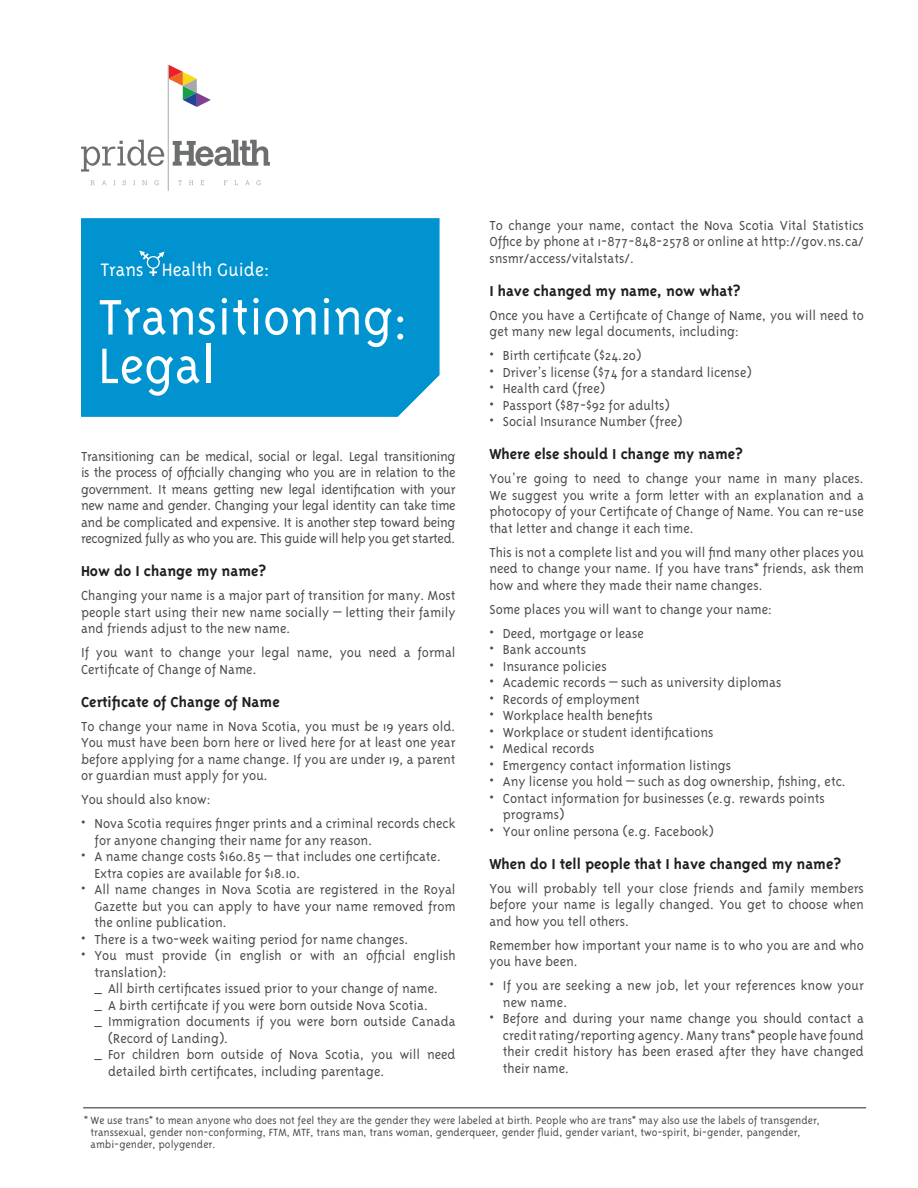
<style>
.page{position:relative;width:918px;height:1188px;background:#fff}
.page>*{position:absolute;margin:0;border:0;box-sizing:border-box;transform-origin:0 0}
.t1{font:57.3px "Triplex";color:#fff}
.t2{font:20.7px "Triplex";color:#fff}
.t3{font:700 16.5px "Triplex";color:#231f20}
.t4{font:300 15px/16.5px "Triplex";color:#4b4c4d;text-align:justify}
.t5{font:300 12px/12px "Triplex";color:#4b4c4d}
</style>
<div class="page">
<div style="left:81px;top:218px;width:359px;height:199px;background:#0093d0"></div>
<div style="left:137px;top:248px;width:40px;height:40px;background:#0093d0"></div>
<svg style="left:139px;top:251px;width:25px;height:25px"></svg>
<svg style="left:91px;top:180px;width:4px;height:5px"></svg>
<svg style="left:102px;top:180px;width:4px;height:5px"></svg>
<svg style="left:123px;top:180px;width:3px;height:5px"></svg>
<svg style="left:142px;top:180px;width:5px;height:5px"></svg>
<svg style="left:154px;top:180px;width:4px;height:5px"></svg>
<svg style="left:178px;top:180px;width:4px;height:5px"></svg>
<svg style="left:189px;top:180px;width:4px;height:5px"></svg>
<svg style="left:200px;top:180px;width:4px;height:5px"></svg>
<svg style="left:245px;top:180px;width:5px;height:5px"></svg>
<svg style="left:256px;top:180px;width:4px;height:5px"></svg>
<svg style="left:169px;top:65px;width:42px;height:42px"></svg>
<hr style="left:168px;top:65px;width:1px;height:126px;background:#a6a8aa">
<svg style="left:81px;top:140px;width:83px;height:32px"></svg>
<svg style="left:173px;top:140px;width:97px;height:26px"></svg>
<hr style="left:83px;top:1107px;width:783px;height:1px;background:#6c6d70">
<p class="t2" style="left:100px;top:258px;width:171px">Trans Health Guide:</p>
<p class="t1" style="left:98px;top:285px;width:313px">Transitioning:</p>
<p class="t1" style="left:98px;top:334px;width:118px">Legal</p>
<p class="t4" style="left:81px;top:448px;width:376px">Transitioning can be medical, social or legal. Legal transitioning is the process of officially changing who you are in relation to the government. It means getting new legal identification with your new name and gender. Changing your legal identity can take time and be complicated and expensive. It is another step toward being recognized fully as who you are. This guide will help you get started.</p>
<p class="t3" style="left:81px;top:562px;width:187px">How do I change my name?</p>
<p class="t4" style="left:81px;top:587px;width:376px">Changing your name is a major part of transition for many. Most people start using their new name socially – letting their family and friends adjust to the new name.</p>
<p class="t4" style="left:81px;top:644px;width:376px">If you want to change your legal name, you need a formal<br>Certificate of Change of Name.</p>
<p class="t3" style="left:81px;top:692px;width:200px">Certificate of Change of Name</p>
<p class="t4" style="left:81px;top:718px;width:376px">To change your name in Nova Scotia, you must be 19 years old.<br>You must have been born here or lived here for at least one year before applying for a name change. If you are under 19, a parent or guardian must apply for you.</p>
<p class="t4" style="left:81px;top:791px;width:131px">You should also know:</p>
<p class="t4" style="left:94px;top:815px;width:363px;text-indent:-14px">• Nova Scotia requires finger prints and a criminal records check for anyone changing their name for any reason.</p>
<p class="t4" style="left:81px;top:848px;width:362px">• A name change costs $160.85 – that includes one certificate.</p>
<p class="t4" style="left:94px;top:865px;width:208px">Extra copies are available for $18.10.</p>
<p class="t4" style="left:94px;top:881px;width:363px;text-indent:-14px">• All name changes in Nova Scotia are registered in the Royal Gazette but you can apply to have your name removed from the online publication.</p>
<p class="t4" style="left:81px;top:931px;width:329px">• There is a two-week waiting period for name changes.</p>
<p class="t4" style="left:94px;top:947px;width:363px;text-indent:-14px">• You must provide (in english or with an official english translation):</p>
<p class="t4" style="left:94px;top:980px;width:345px">_ All birth certificates issued prior to your change of name.</p>
<p class="t4" style="left:94px;top:997px;width:335px">_ A birth certificate if you were born outside Nova Scotia.</p>
<p class="t4" style="left:108px;top:1013px;width:349px;text-indent:-14px">_ Immigration documents if you were born outside Canada (Record of Landing).</p>
<p class="t4" style="left:108px;top:1046px;width:349px;text-indent:-14px">_ For children born outside of Nova Scotia, you will need detailed birth certificates, including parentage.</p>
<p class="t4" style="left:489px;top:217px;width:376px">To change your name, contact the Nova Scotia Vital Statistics Office by phone at 1-877-848-2578 or online at http://gov.ns.ca/ snsmr/access/vitalstats/.</p>
<p class="t3" style="left:489px;top:281px;width:253px">I have changed my name, now what?</p>
<p class="t4" style="left:489px;top:307px;width:376px">Once you have a Certificate of Change of Name, you will need to get many new legal documents, including:</p>
<p class="t4" style="left:489px;top:347px;width:153px">• Birth certificate ($24.20)</p>
<p class="t4" style="left:489px;top:364px;width:264px">• Driver’s license (~$74 for a standard license)</p>
<p class="t4" style="left:489px;top:380px;width:117px">• Health card (free)</p>
<p class="t4" style="left:489px;top:397px;width:182px">• Passport ($87-$92 for adults)</p>
<p class="t4" style="left:489px;top:413px;width:195px">• Social Insurance Number (free)</p>
<p class="t3" style="left:489px;top:445px;width:255px">Where else should I change my name?</p>
<p class="t4" style="left:489px;top:470px;width:376px">You’re going to need to change your name in many places.<br>We suggest you write a form letter with an explanation and a photocopy of your Certificate of Change of Name. You can re-use that letter and change it each time.</p>
<p class="t4" style="left:489px;top:544px;width:376px">This is not a complete list and you will find many other places you need to change your name. If you have trans* friends, ask them how and where they made their name changes.</p>
<p class="t4" style="left:489px;top:601px;width:285px">Some places you will want to change your name:</p>
<p class="t4" style="left:489px;top:625px;width:156px">• Deed, mortgage or lease</p>
<p class="t4" style="left:489px;top:641px;width:98px">• Bank accounts</p>
<p class="t4" style="left:489px;top:658px;width:119px">• Insurance policies</p>
<p class="t4" style="left:489px;top:674px;width:294px">• Academic records – such as university diplomas</p>
<p class="t4" style="left:489px;top:691px;width:152px">• Records of employment</p>
<p class="t4" style="left:489px;top:707px;width:165px">• Workplace health benefits</p>
<p class="t4" style="left:489px;top:724px;width:226px">• Workplace or student identifications</p>
<p class="t4" style="left:489px;top:740px;width:107px">• Medical records</p>
<p class="t4" style="left:489px;top:757px;width:243px">• Emergency contact information listings</p>
<p class="t4" style="left:489px;top:773px;width:358px">• Any license you hold – such as dog ownership, fishing, etc.</p>
<p class="t4" style="left:503px;top:790px;width:324px;text-indent:-14px">• Contact information for businesses (e.g. rewards points programs)</p>
<p class="t4" style="left:489px;top:823px;width:226px">• Your online persona (e.g. Facebook)</p>
<p class="t3" style="left:489px;top:854px;width:353px">When do I tell people that I have changed my name?</p>
<p class="t4" style="left:489px;top:880px;width:376px">You will probably tell your close friends and family members before your name is legally changed. You get to choose when and how you tell others.</p>
<p class="t4" style="left:489px;top:937px;width:376px">Remember how important your name is to who you are and who you have been.</p>
<p class="t4" style="left:503px;top:977px;width:363px;text-indent:-14px">• If you are seeking a new job, let your references know your new name.</p>
<p class="t4" style="left:503px;top:1010px;width:363px;text-indent:-14px">• Before and during your name change you should contact a credit rating/reporting agency. Many trans* people have found their credit history has been erased after they have changed their name.</p>
<p class="t5" style="left:91px;top:1115px;width:731px;text-indent:-7px">* We use trans* to mean anyone who does not feel they are the gender they were labeled at birth. People who are trans* may also use the labels of transgender, transsexual, gender non-conforming, FTM, MTF, trans man, trans woman, genderqueer, gender fluid, gender variant, two-spirit, bi-gender, pangender, ambi-gender, polygender.</p>
</div>
